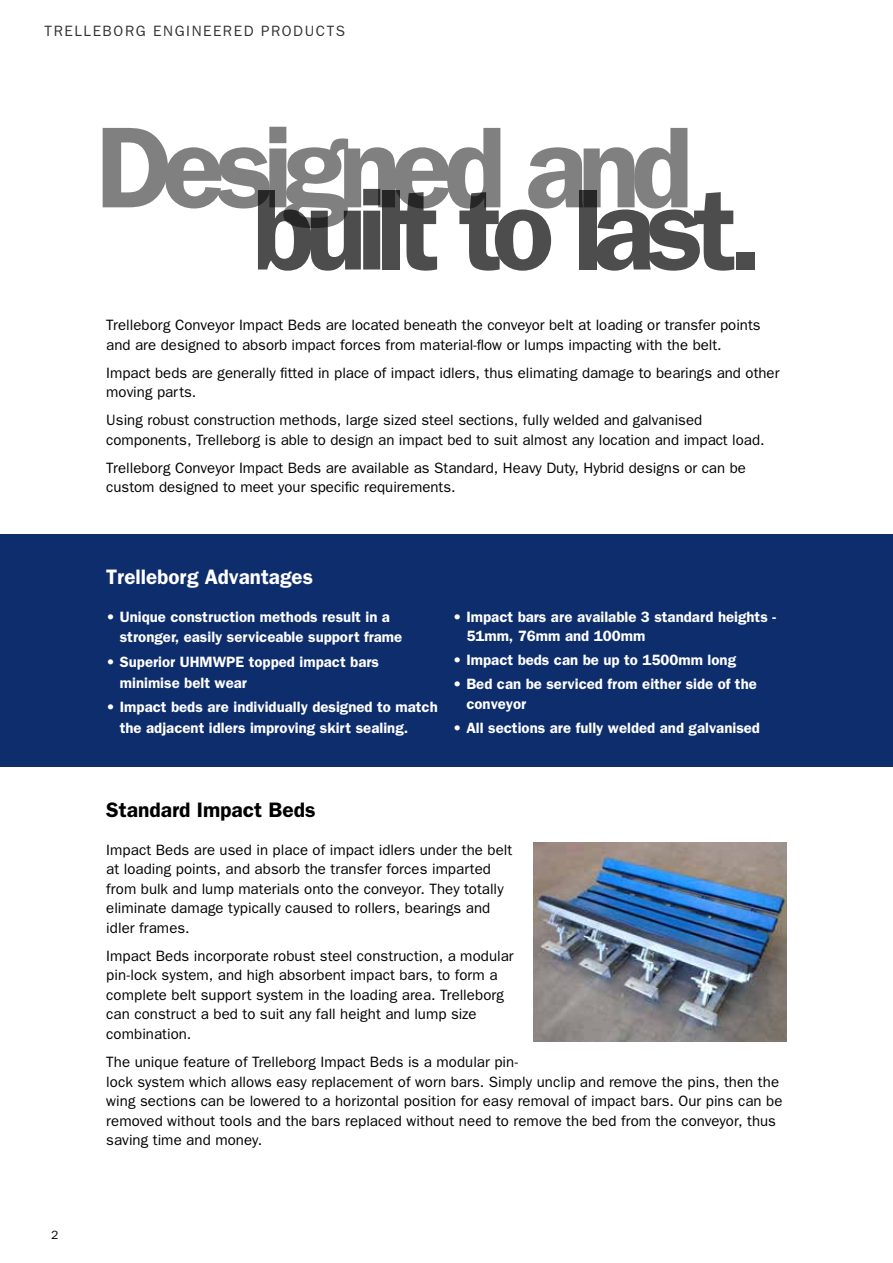
<style>
.page{position:relative;width:893px;height:1263px;background:#fff}
.page>*{position:absolute;margin:0;border:0;box-sizing:border-box;transform-origin:0 0}
.t1{font:600 115.8px "Franklin Gothic";letter-spacing:-.085em;color:#000}
.t2{font:600 21px "Franklin Gothic";color:#fff}
.t3{font:600 21px "Franklin Gothic";color:#000}
.t4{font:15px/19.5px "Franklin Gothic";color:#000}
.t5{font:600 15px/20.5px "Franklin Gothic";color:#fff}
.t6{font:15px "Franklin Gothic";letter-spacing:.105em;color:#000}
.t7{font:12px "Franklin Gothic";color:#000}
</style>
<div class="page">
<div style="left:0;top:534px;width:893px;height:232px;background:#0e2d6d"></div>
<img style="left:534px;top:843px;width:253px;height:199px">
<p class="t6" style="left:45px;top:22px;width:302px">TRELLEBORG ENGINEERED PRODUCTS</p>
<h1 class="t1" style="left:96px;top:99px;width:599px">Designed and</h1>
<h1 class="t1" style="left:251px;top:161px;width:513px">built to last.</h1>
<p class="t4" style="left:106px;top:315px;width:656px">Trelleborg Conveyor Impact Beds are located beneath the conveyor belt at loading or transfer points and are designed to absorb impact forces from material-flow or lumps impacting with the belt.</p>
<p class="t4" style="left:106px;top:363px;width:675px">Impact beds are generally fitted in place of impact idlers, thus elimating damage to bearings and other moving parts.</p>
<p class="t4" style="left:106px;top:410px;width:660px">Using robust construction methods, large sized steel sections, fully welded and galvanised components, Trelleborg is able to design an impact bed to suit almost any location and impact load.</p>
<p class="t4" style="left:106px;top:458px;width:641px">Trelleborg Conveyor Impact Beds are available as Standard, Heavy Duty, Hybrid designs or can be custom designed to meet your specific requirements.</p>
<h2 class="t2" style="left:106px;top:564px;width:208px">Trelleborg Advantages</h2>
<p class="t5" style="left:120px;top:606px;width:284px;text-indent:-14px">• Unique construction methods result in a stronger, easily serviceable support frame</p>
<p class="t5" style="left:120px;top:651px;width:261px;text-indent:-14px">• Superior UHMWPE topped impact bars minimise belt wear</p>
<p class="t5" style="left:120px;top:696px;width:319px;text-indent:-14px">• Impact beds are individually designed to match the adjacent idlers improving skirt sealing.</p>
<p class="t5" style="left:466px;top:606px;width:311px;line-height:19.6px;text-indent:-14px">• Impact bars are available 3 standard heights -<br>51mm, 76mm and 100mm</p>
<p class="t5" style="left:453px;top:649px;width:285px">• Impact beds can be up to 1500mm long</p>
<p class="t5" style="left:466px;top:674px;width:292px;line-height:19.6px;text-indent:-14px">• Bed can be serviced from either side of the conveyor</p>
<p class="t5" style="left:453px;top:717px;width:309px">• All sections are fully welded and galvanised</p>
<h2 class="t3" style="left:106px;top:798px;width:211px">Standard Impact Beds</h2>
<p class="t7" style="left:51px;top:1228px;width:9px">2</p>
<p class="t4" style="left:106px;top:840px;width:407px">Impact Beds are used in place of impact idlers under the belt at loading points, and absorb the transfer forces imparted from bulk and lump materials onto the conveyor. They totally eliminate damage typically caused to rollers, bearings and idler frames.</p>
<p class="t4" style="left:106px;top:946px;width:409px">Impact Beds incorporate robust steel construction, a modular pin-lock system, and high absorbent impact bars, to form a complete belt support system in the loading area. Trelleborg can construct a bed to suit any fall height and lump size combination.</p>
<p class="t4" style="left:106px;top:1052px;width:678px">The unique feature of Trelleborg Impact Beds is a modular pin-<br>lock system which allows easy replacement of worn bars. Simply unclip and remove the pins, then the wing sections can be lowered to a horizontal position for easy removal of impact bars. Our pins can be removed without tools and the bars replaced without need to remove the bed from the conveyor, thus saving time and money.</p>
</div>
